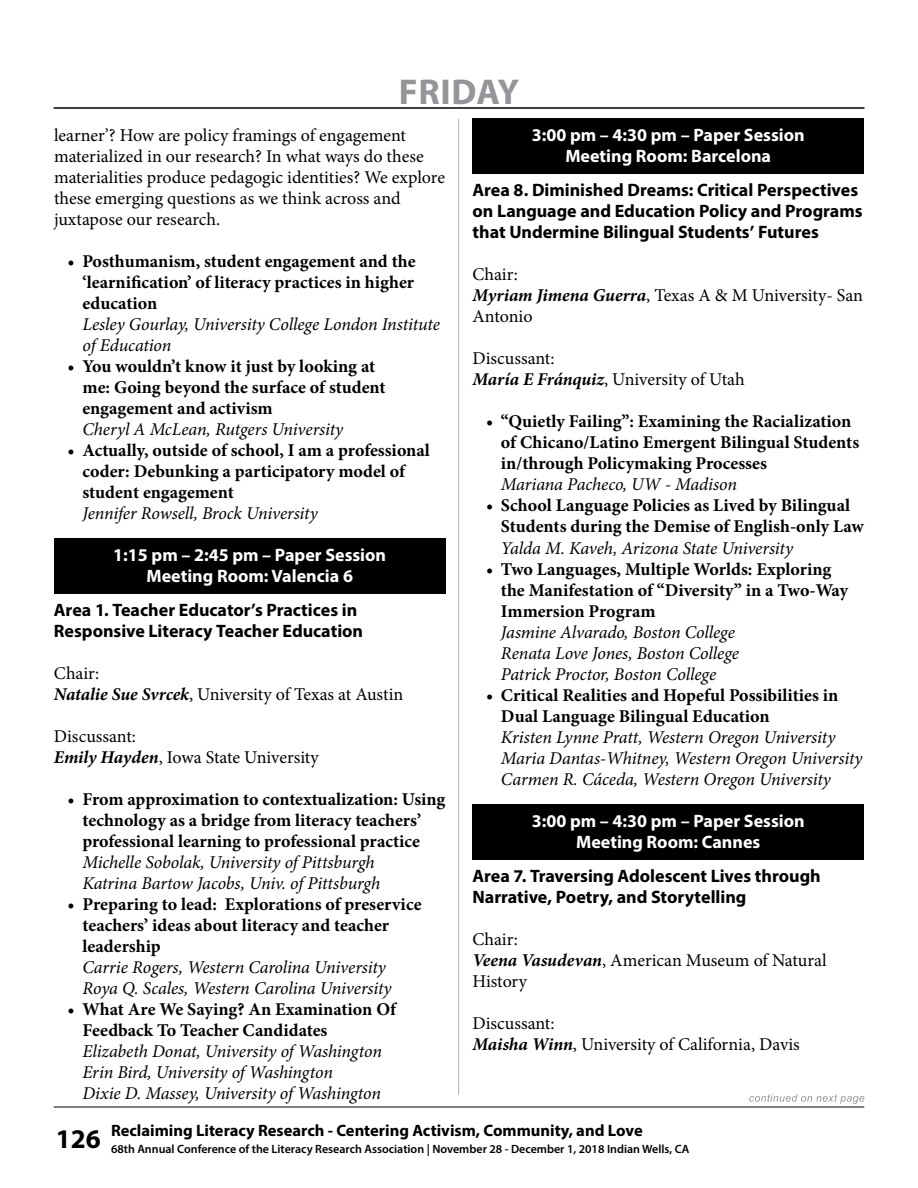
<style>
.page{position:relative;width:918px;height:1188px;background:#fff}
.page>*{position:absolute;margin:0;border:0;box-sizing:border-box;transform-origin:0 0}
.t1{font:700 36px "Myriad Pro";letter-spacing:.02em;color:#939598}
.t2{font:700 27px "Myriad Pro";color:#000}
.t3{font:700 18px/21px "Minion Pro";color:#000}
.t4{font:italic 18px/21px "Minion Pro";letter-spacing:-.01em;color:#000}
.t5{font:18px/21px "Minion Pro";color:#000}
.t6{font:700 18px/21px "Myriad Pro";color:#000}
.t7{font:700 18px/21px "Myriad Pro";color:#fff;text-align:center}
.t8{font:700 16.5px "Myriad Pro";color:#000}
.t9{font:600 12px "Myriad Pro";color:#000}
.s1{font-weight:700;font-style:italic}
</style>
<div class="page">
<hr style="left:54px;top:1107px;width:810px;height:1px;background:#000">
<hr style="left:54px;top:107px;width:810px;height:2px;background:#000">
<svg style="left:749px;top:1094px;width:115px;height:10px"></svg>
<hr style="left:458px;top:119px;width:1px;height:976px;background:#b1b4b6">
<div style="left:54px;top:538px;width:392px;height:34px;background:#000"></div>
<div style="left:54px;top:559px;width:392px;height:34px;background:#000"></div>
<div style="left:472px;top:119px;width:392px;height:33px;background:#000"></div>
<div style="left:472px;top:140px;width:392px;height:34px;background:#000"></div>
<div style="left:472px;top:804px;width:392px;height:34px;background:#000"></div>
<div style="left:472px;top:825px;width:392px;height:34px;background:#000"></div>
<h1 class="t1" style="left:399px;top:69px;width:122px">FRIDAY</h1>
<p class="t5" style="left:54px;top:124px;width:393px">learner’? How are policy framings of engagement materialized in our research? In what ways do these materialities produce pedagogic identities? We explore these emerging questions as we think across and juxtapose our research.</p>
<p class="t3" style="left:82px;top:250px;width:335px;text-align:justify;text-indent:-15px">• Posthumanism, student engagement and the ‘learnification’ of literacy practices in higher education</p>
<p class="t4" style="left:82px;top:313px;width:359px">Lesley Gourlay, University College London Institute of Education</p>
<p class="t3" style="left:82px;top:355px;width:305px;text-indent:-15px">• You wouldn’t know it just by looking at me: Going beyond the surface of student engagement and activism</p>
<p class="t4" style="left:82px;top:418px;width:262px">Cheryl A McLean, Rutgers University</p>
<p class="t3" style="left:82px;top:439px;width:349px;text-indent:-15px">• Actually, outside of school, I am a professional coder: Debunking a participatory model of student engagement</p>
<p class="t4" style="left:82px;top:502px;width:237px">Jennifer Rowsell, Brock University</p>
<p class="t7" style="left:113px;top:543px;width:274px">1:15 pm – 2:45 pm – Paper Session<br>Meeting Room: Valencia 6</p>
<p class="t6" style="left:54px;top:599px;width:311px">Area 1. Teacher Educator’s Practices in<br>Responsive Literacy Teacher Education</p>
<p class="t5" style="left:54px;top:663px;width:351px">Chair:<br><span class="s1">Natalie Sue Svrcek</span>, University of Texas at Austin</p>
<p class="t5" style="left:54px;top:726px;width:266px">Discussant:<br><span class="s1">Emily Hayden</span>, Iowa State University</p>
<p class="t3" style="left:67px;top:789px;width:379px;text-align:center">• From approximation to contextualization: Using technology as a bridge from literacy teachers’ professional learning to professional practice</p>
<p class="t4" style="left:82px;top:852px;width:299px">Michelle Sobolak, University of Pittsburgh<br>Katrina Bartow Jacobs, Univ. of Pittsburgh</p>
<p class="t3" style="left:82px;top:894px;width:341px;text-indent:-15px">• Preparing to lead: Explorations of preservice teachers’ ideas about literacy and teacher leadership</p>
<p class="t4" style="left:82px;top:957px;width:311px">Carrie Rogers, Western Carolina University<br>Roya Q. Scales, Western Carolina University</p>
<p class="t3" style="left:82px;top:999px;width:315px;text-indent:-15px">• What Are We Saying? An Examination Of<br>Feedback To Teacher Candidates</p>
<p class="t4" style="left:82px;top:1041px;width:301px">Elizabeth Donat, University of Washington<br>Erin Bird, University of Washington<br>Dixie D. Massey, University of Washington</p>
<p class="t7" style="left:532px;top:124px;width:274px">3:00 pm – 4:30 pm – Paper Session<br>Meeting Room: Barcelona</p>
<p class="t6" style="left:473px;top:179px;width:392px">Area 8. Diminished Dreams: Critical Perspectives on Language and Education Policy and Programs that Undermine Bilingual Students’ Futures</p>
<p class="t5" style="left:473px;top:264px;width:392px">Chair:<br><span class="s1">Myriam Jimena Guerra</span>, Texas A &amp; M University- San<br>Antonio</p>
<p class="t5" style="left:473px;top:348px;width:274px">Discussant:<br><span class="s1">María E Fránquiz</span>, University of Utah</p>
<p class="t3" style="left:501px;top:411px;width:360px;text-indent:-15px">• “Quietly Failing”: Examining the Racialization of Chicano/Latino Emergent Bilingual Students in/through Policymaking Processes</p>
<p class="t4" style="left:501px;top:474px;width:238px">Mariana Pacheco, UW - Madison</p>
<p class="t3" style="left:501px;top:495px;width:364px;text-indent:-15px">• School Language Policies as Lived by Bilingual<br>Students during the Demise of English-only Law</p>
<p class="t4" style="left:501px;top:537px;width:294px">Yalda M. Kaveh, Arizona State University</p>
<p class="t3" style="left:501px;top:558px;width:349px;text-indent:-15px">• Two Languages, Multiple Worlds: Exploring the Manifestation of “Diversity” in a Two-Way<br>Immersion Program</p>
<p class="t4" style="left:501px;top:621px;width:240px">Jasmine Alvarado, Boston College<br>Renata Love Jones, Boston College<br>Patrick Proctor, Boston College</p>
<p class="t3" style="left:501px;top:684px;width:339px;text-indent:-15px">• Critical Realities and Hopeful Possibilities in<br>Dual Language Bilingual Education</p>
<p class="t4" style="left:501px;top:726px;width:363px">Kristen Lynne Pratt, Western Oregon University<br>Maria Dantas-Whitney, Western Oregon University<br>Carmen R. Cáceda, Western Oregon University</p>
<p class="t7" style="left:532px;top:809px;width:274px">3:00 pm – 4:30 pm – Paper Session<br>Meeting Room: Cannes</p>
<p class="t6" style="left:473px;top:865px;width:350px">Area 7. Traversing Adolescent Lives through<br>Narrative, Poetry, and Storytelling</p>
<p class="t5" style="left:473px;top:929px;width:356px">Chair:<br><span class="s1">Veena Vasudevan</span>, American Museum of Natural<br>History</p>
<p class="t5" style="left:473px;top:1013px;width:329px">Discussant:<br><span class="s1">Maisha Winn</span>, University of California, Davis</p>
<h2 class="t2" style="left:56px;top:1121px;width:46px">126</h2>
<p class="t8" style="left:111px;top:1120px;width:533px">Reclaiming Literacy Research - Centering Activism, Community, and Love</p>
<p class="t9" style="left:111px;top:1141px;width:580px">68th Annual Conference of the Literacy Research Association | November 28 - December 1, 2018 Indian Wells, CA</p>
</div>
